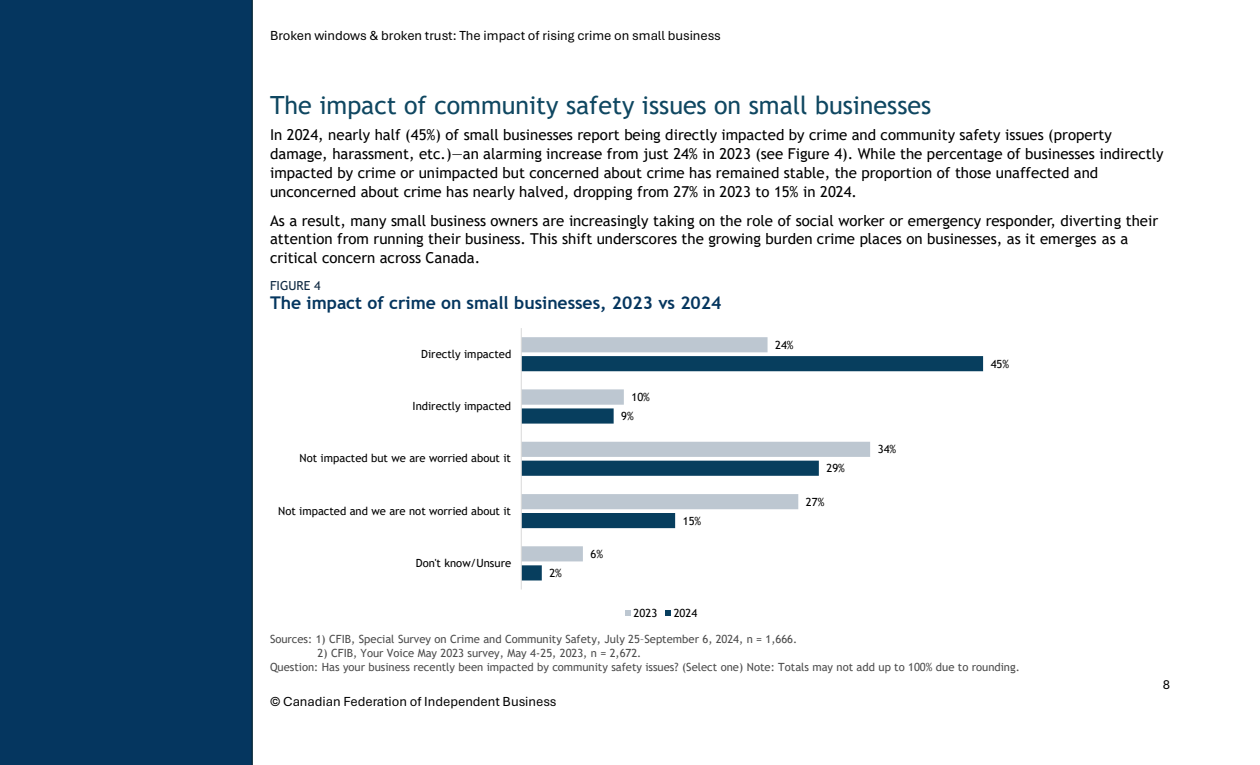
<style>
.page{position:relative;width:1260px;height:765px;background:#fff}
.page>*{position:absolute;margin:0;border:0;box-sizing:border-box;transform-origin:0 0}
.t1{font:25px "Trebuchet MS";color:#0f4761}
.t2{font:700 17.5px "Trebuchet MS";color:#05365f}
.t3{font:15px/18.8px "Trebuchet MS";color:#000}
.t4{font:13.75px "Aptos";letter-spacing:-.005em;color:#000}
.t5{font:12.5px "Trebuchet MS";color:#0e2841}
.t6{font:11.25px "Trebuchet MS";color:#4d4d4d}
.t7{font:11.25px "Trebuchet MS";color:#000}
</style>
<div class="page">
<svg style="left:522px;top:356px;width:461px;height:224px"></svg>
<svg style="left:522px;top:337px;width:348px;height:224px"></svg>
<hr style="left:521px;top:328px;width:1px;height:262px;background:#d9d9d9">
<svg style="left:625px;top:611px;width:6px;height:5px"></svg>
<svg style="left:665px;top:611px;width:6px;height:5px"></svg>
<div style="left:0;top:0;width:253px;height:765px;background:#05365f"></div>
<p class="t4" style="left:270px;top:27px;width:452px">Broken windows &amp; broken trust: The impact of rising crime on small business</p>
<h1 class="t1" style="left:270px;top:90px;width:663px">The impact of community safety issues on small businesses</h1>
<p class="t3" style="left:270px;top:126px;width:895px">In 2024, nearly half (45%) of small businesses report being directly impacted by crime and community safety issues (property damage, harassment, etc.)—an alarming increase from just 24% in 2023 (see Figure 4). While the percentage of businesses indirectly impacted by crime or unimpacted but concerned about crime has remained stable, the proportion of those unaffected and unconcerned about crime has nearly halved, dropping from 27% in 2023 to 15% in 2024.</p>
<p class="t3" style="left:270px;top:211px;width:890px">As a result, many small business owners are increasingly taking on the role of social worker or emergency responder, diverting their attention from running their business. This shift underscores the growing burden crime places on businesses, as it emerges as a critical concern across Canada.</p>
<p class="t5" style="left:270px;top:278px;width:52px">FIGURE 4</p>
<p class="t2" style="left:270px;top:292px;width:453px">The impact of crime on small businesses, 2023 vs 2024</p>
<p class="t7" style="left:421px;top:347px;width:92px">Directly impacted</p>
<p class="t7" style="left:413px;top:400px;width:100px">Indirectly impacted</p>
<p class="t7" style="left:300px;top:452px;width:213px">Not impacted but we are worried about it</p>
<p class="t7" style="left:278px;top:504px;width:234px">Not impacted and we are not worried about it</p>
<p class="t7" style="left:416px;top:556px;width:97px">Don't know/Unsure</p>
<p class="t7" style="left:632px;top:391px;width:20px">10%</p>
<p class="t7" style="left:621px;top:409px;width:14px">9%</p>
<p class="t7" style="left:549px;top:566px;width:14px">2%</p>
<p class="t7" style="left:590px;top:547px;width:14px">6%</p>
<p class="t7" style="left:683px;top:514px;width:20px">15%</p>
<p class="t7" style="left:634px;top:607px;width:25px">2023</p>
<p class="t7" style="left:674px;top:607px;width:25px">2024</p>
<p class="t7" style="left:775px;top:338px;width:20px">24%</p>
<p class="t7" style="left:827px;top:462px;width:20px">29%</p>
<p class="t7" style="left:806px;top:495px;width:20px">27%</p>
<p class="t7" style="left:878px;top:443px;width:20px">34%</p>
<p class="t7" style="left:991px;top:357px;width:20px">45%</p>
<p class="t6" style="left:270px;top:633px;width:529px">Sources: 1) CFIB, Special Survey on Crime and Community Safety, July 25–September 6, 2024, n = 1,666.</p>
<p class="t6" style="left:318px;top:647px;width:325px">2) CFIB, Your Voice May 2023 survey, May 4-25, 2023, n = 2,672.</p>
<p class="t6" style="left:270px;top:661px;width:751px">Question: Has your business recently been impacted by community safety issues? (Select one) Note: Totals may not add up to 100% due to rounding.</p>
<p class="t4" style="left:270px;top:693px;width:288px">© Canadian Federation of Independent Business</p>
<p class="t4" style="left:1163px;top:676px;width:9px">8</p>
</div>
